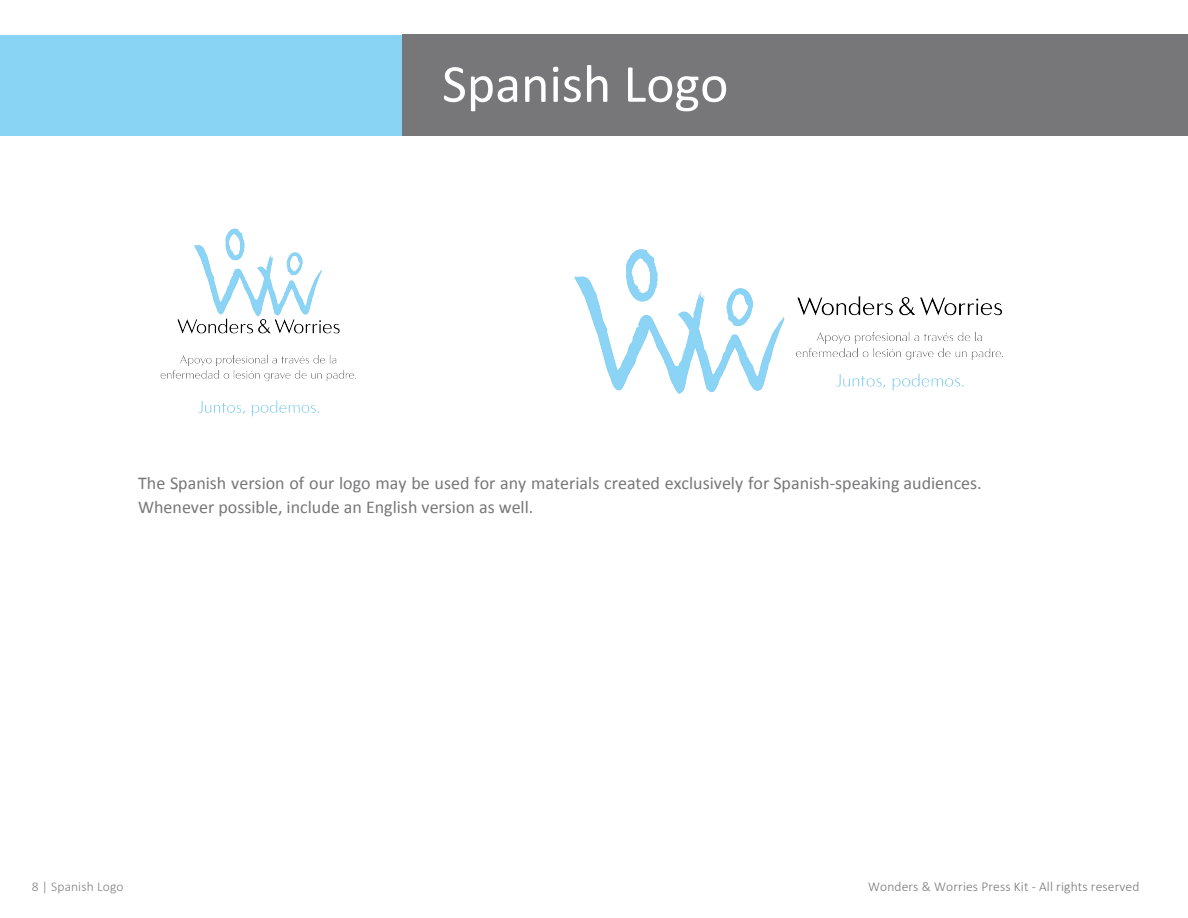
<style>
.page{position:relative;width:1188px;height:918px;background:#fff}
.page>*{position:absolute;margin:0;border:0;box-sizing:border-box;transform-origin:0 0}
.t1{font:54px "Calibri";color:#fff}
.t2{font:18px/24px "Calibri";color:#777779}
.DonorHeadings{font:300 13.5px "Calibri";letter-spacing:.01em;color:#777779}
.t3{font:300 13.5px "Calibri";letter-spacing:.01em;color:#808080}
</style>
<div class="page">
<img style="left:160px;top:228px;width:196px;height:189px">
<img style="left:574px;top:249px;width:429px;height:145px">
<div style="left:402px;top:35px;width:786px;height:101px;background:#777779"></div>
<div style="left:1px;top:36px;width:401px;height:100px;background:#89d3f4"></div>
<h1 class="t1" style="left:442px;top:46px;width:288px">Spanish Logo</h1>
<p class="t2" style="left:138px;top:471px;width:845px">The Spanish version of our logo may be used for any materials created exclusively for Spanish-speaking audiences.<br>Whenever possible, include an English version as well.</p>
<p class="t3" style="left:32px;top:878px;width:93px">8 | Spanish Logo</p>
<p class="DonorHeadings" style="left:868px;top:878px;width:273px">Wonders &amp; Worries Press Kit - All rights reserved</p>
</div>
